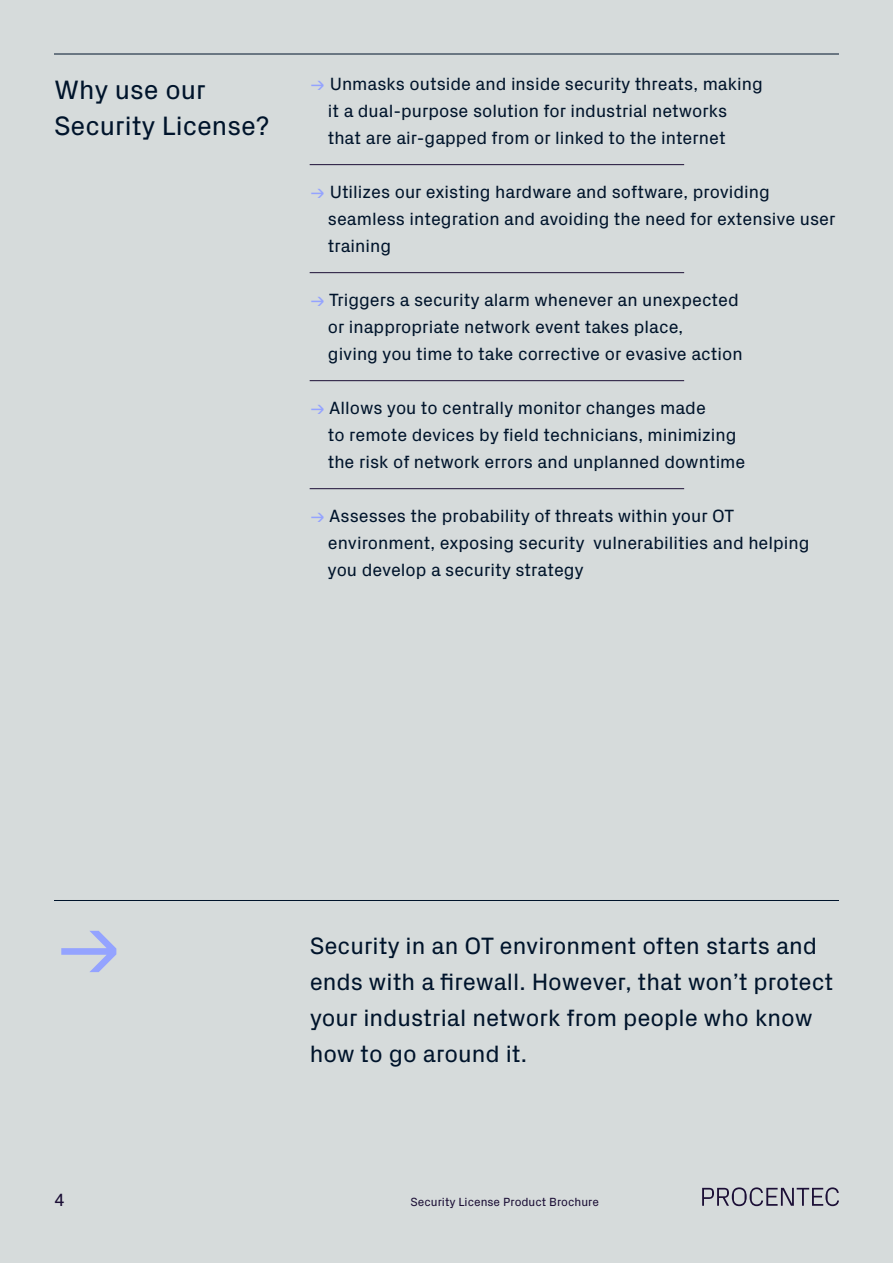
<style>
.page{position:relative;width:893px;height:1263px;background:#d6dbdb}
.page>*{position:absolute;margin:0;border:0;box-sizing:border-box;transform-origin:0 0}
.t1{font:81px "Px Grotesk";color:#94a3ff}
.t2{font:27px/36px "Px Grotesk";color:#00142b}
.t3{font:24px/36px "Px Grotesk";color:#00142b}
.t4{font:18px/27px "Px Grotesk";color:#00142b}
.t5{font:18px "Px Grotesk";color:#1c0f36}
.t6{font:12px "Px Grotesk";color:#1c0f36}
.s1{color:#94a3ff}
</style>
<div class="page">
<hr style="left:54px;top:900px;width:785px;height:1px;background:#00142b">
<hr style="left:310px;top:164px;width:374px;height:1px;background:#1c0f36">
<hr style="left:310px;top:272px;width:374px;height:1px;background:#1c0f36">
<hr style="left:310px;top:380px;width:374px;height:1px;background:#1c0f36">
<hr style="left:310px;top:488px;width:374px;height:1px;background:#1c0f36">
<hr style="left:54px;top:54px;width:785px;height:1px;background:#00142b">
<svg style="left:702px;top:1187px;width:137px;height:19px"></svg>
<h2 class="t2" style="left:54px;top:70px;width:217px">Why use our<br>Security License?</h2>
<p class="t4" style="left:328px;top:69px;width:437px;text-indent:-18px"><span class="s1">→</span> Unmasks outside and inside security threats, making it a dual-purpose solution for industrial networks that are air-gapped from or linked to the internet</p>
<p class="t4" style="left:328px;top:177px;width:509px;text-indent:-18px"><span class="s1">→</span> Utilizes our existing hardware and software, providing seamless integration and avoiding the need for extensive user training</p>
<p class="t4" style="left:328px;top:285px;width:416px;text-indent:-18px"><span class="s1">→</span> Triggers a security alarm whenever an unexpected or inappropriate network event takes place,<br>giving you time to take corrective or evasive action</p>
<p class="t4" style="left:328px;top:393px;width:419px;text-indent:-18px"><span class="s1">→</span> Allows you to centrally monitor changes made<br>to remote devices by field technicians, minimizing the risk of network errors and unplanned downtime</p>
<p class="t4" style="left:328px;top:501px;width:483px;text-indent:-18px"><span class="s1">→</span> Assesses the probability of threats within your OT environment, exposing security vulnerabilities and helping you develop a security strategy</p>
<h1 class="t1" style="left:54px;top:886px;width:71px">→</h1>
<h3 class="t3" style="left:310px;top:926px;width:525px">Security in an OT environment often starts and ends with a firewall. However, that won’t protect your industrial network from people who know how to go around it.</h3>
<p class="t5" style="left:54px;top:1187px;width:12px">4</p>
<p class="t6" style="left:410px;top:1193px;width:190px">Security License Product Brochure</p>
</div>
